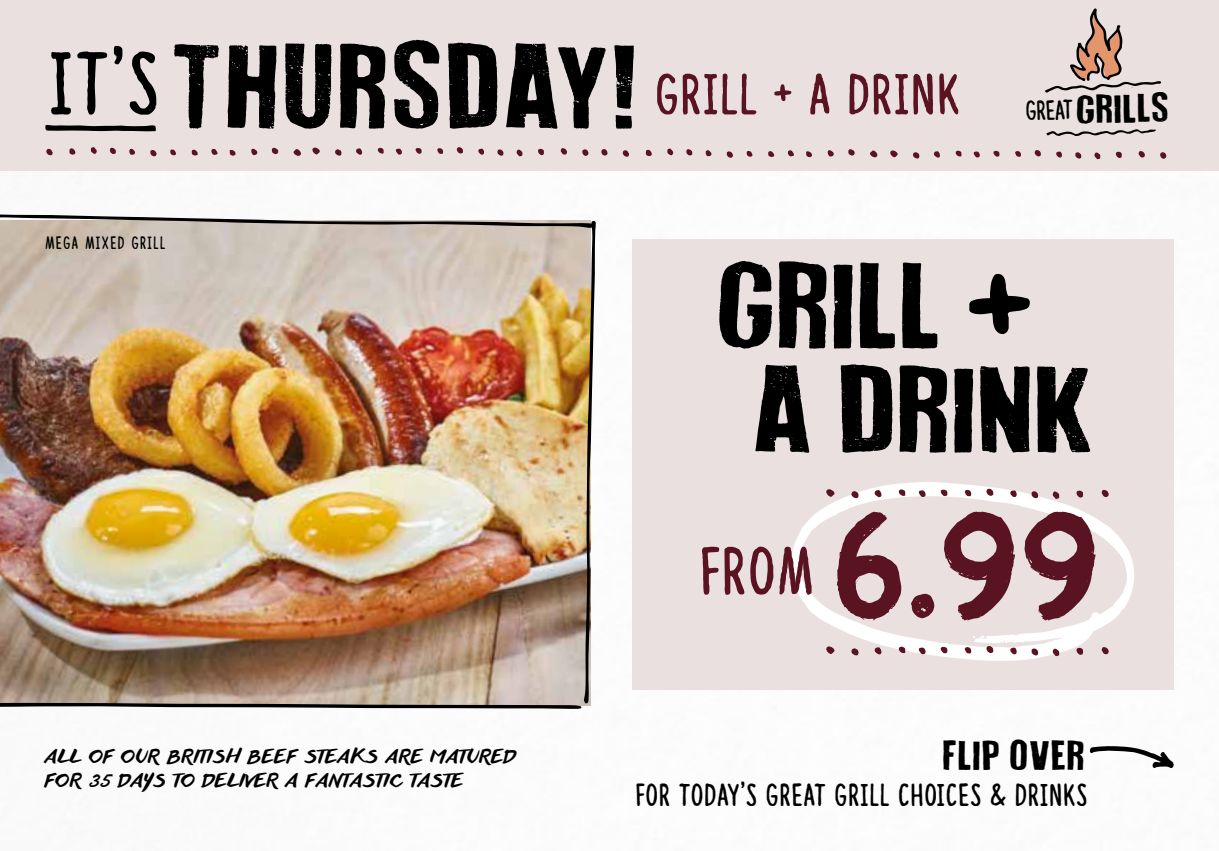
<style>
.page{position:relative;width:1219px;height:851px;background:#fff}
.page>*{position:absolute;margin:0;border:0;box-sizing:border-box;transform-origin:0 0}
.t1{font:158px "Fibre Vintage";color:#591321}
.t2{font:94.6px/104px "How To Disappear";letter-spacing:.04em;color:#000}
.t3{font:92.2px "How To Disappear";letter-spacing:.06em;color:#000}
.t4{font:90.2px "Lazingonasunnyafternoon";color:#000}
.t5{font:68.6px "Lazingonasunnyafternoon";color:#591321}
.t6{font:58.4px "Lazingonasunnyafternoon";letter-spacing:.04em;color:#591321}
.t7{font:32px "Lazingonasunnyafternoon";letter-spacing:.04em;color:#000}
.t8{font:32px "How To Disappear";letter-spacing:.06em;color:#000}
.t9{font:31px "How To Disappear";color:#000}
.t10{font:27.8px "Lazingonasunnyafternoon";color:#000}
.t11{font:18px/24px "Anothershabby";letter-spacing:.08em;color:#000}
.t12{font:18px "Lazingonasunnyafternoon";letter-spacing:.08em;color:#000}
.s1{font-family:"Lazingonasunnyafternoon";font-size:208.4px}
.s2{font-family:"Art Brush"}
</style>
<div class="page">
<img style="left:0;top:214px;width:596px;height:495px">
<div style="left:0;top:0;width:1219px;height:170px;background:#eae0e0"></div>
<div style="left:632px;top:240px;width:542px;height:449px;background:#eae0e0"></div>
<svg style="left:1089px;top:746px;width:85px;height:22px"></svg>
<svg style="left:45px;top:124px;width:111px;height:8px"></svg>
<svg style="left:1045px;top:8px;width:116px;height:85px"></svg>
<svg style="left:1046px;top:129px;width:110px;height:7px"></svg>
<svg style="left:150px;top:150px;width:7px;height:7px"></svg>
<svg style="left:293px;top:149px;width:8px;height:7px"></svg>
<svg style="left:229px;top:149px;width:7px;height:7px"></svg>
<svg style="left:191px;top:149px;width:7px;height:7px"></svg>
<svg style="left:170px;top:149px;width:6px;height:7px"></svg>
<svg style="left:46px;top:148px;width:7px;height:8px"></svg>
<svg style="left:251px;top:148px;width:7px;height:7px"></svg>
<svg style="left:211px;top:148px;width:7px;height:7px"></svg>
<svg style="left:129px;top:148px;width:6px;height:7px"></svg>
<svg style="left:69px;top:148px;width:7px;height:7px"></svg>
<svg style="left:271px;top:147px;width:8px;height:7px"></svg>
<svg style="left:109px;top:147px;width:7px;height:7px"></svg>
<svg style="left:91px;top:147px;width:6px;height:7px"></svg>
<svg style="left:727px;top:151px;width:6px;height:7px"></svg>
<svg style="left:870px;top:150px;width:7px;height:7px"></svg>
<svg style="left:806px;top:151px;width:6px;height:6px"></svg>
<svg style="left:768px;top:151px;width:6px;height:6px"></svg>
<svg style="left:746px;top:151px;width:6px;height:6px"></svg>
<svg style="left:623px;top:150px;width:6px;height:7px"></svg>
<svg style="left:827px;top:150px;width:7px;height:6px"></svg>
<svg style="left:787px;top:150px;width:7px;height:6px"></svg>
<svg style="left:705px;top:150px;width:7px;height:6px"></svg>
<svg style="left:646px;top:150px;width:6px;height:6px"></svg>
<svg style="left:601px;top:149px;width:7px;height:7px"></svg>
<svg style="left:848px;top:149px;width:7px;height:7px"></svg>
<svg style="left:686px;top:149px;width:6px;height:7px"></svg>
<svg style="left:667px;top:148px;width:6px;height:7px"></svg>
<svg style="left:456px;top:147px;width:7px;height:7px"></svg>
<svg style="left:312px;top:147px;width:8px;height:8px"></svg>
<svg style="left:377px;top:148px;width:7px;height:6px"></svg>
<svg style="left:416px;top:148px;width:6px;height:6px"></svg>
<svg style="left:437px;top:148px;width:7px;height:6px"></svg>
<svg style="left:561px;top:148px;width:6px;height:7px"></svg>
<svg style="left:356px;top:148px;width:7px;height:7px"></svg>
<svg style="left:395px;top:148px;width:7px;height:7px"></svg>
<svg style="left:478px;top:149px;width:6px;height:6px"></svg>
<svg style="left:538px;top:148px;width:6px;height:7px"></svg>
<svg style="left:582px;top:149px;width:7px;height:7px"></svg>
<svg style="left:335px;top:149px;width:7px;height:7px"></svg>
<svg style="left:497px;top:149px;width:7px;height:7px"></svg>
<svg style="left:516px;top:149px;width:7px;height:7px"></svg>
<svg style="left:1034px;top:150px;width:7px;height:7px"></svg>
<svg style="left:890px;top:150px;width:8px;height:7px"></svg>
<svg style="left:955px;top:150px;width:7px;height:7px"></svg>
<svg style="left:993px;top:150px;width:7px;height:7px"></svg>
<svg style="left:1015px;top:151px;width:6px;height:6px"></svg>
<svg style="left:1138px;top:151px;width:7px;height:7px"></svg>
<svg style="left:934px;top:151px;width:6px;height:7px"></svg>
<svg style="left:973px;top:151px;width:7px;height:7px"></svg>
<svg style="left:1056px;top:151px;width:6px;height:7px"></svg>
<svg style="left:1115px;top:151px;width:7px;height:7px"></svg>
<svg style="left:1160px;top:152px;width:7px;height:7px"></svg>
<svg style="left:913px;top:152px;width:7px;height:7px"></svg>
<svg style="left:1075px;top:152px;width:7px;height:7px"></svg>
<svg style="left:1094px;top:152px;width:6px;height:7px"></svg>
<svg style="left:791px;top:482px;width:343px;height:179px"></svg>
<svg style="left:986px;top:488px;width:7px;height:9px"></svg>
<svg style="left:826px;top:489px;width:9px;height:8px"></svg>
<svg style="left:898px;top:489px;width:8px;height:8px"></svg>
<svg style="left:941px;top:489px;width:7px;height:7px"></svg>
<svg style="left:965px;top:489px;width:7px;height:7px"></svg>
<svg style="left:1101px;top:489px;width:8px;height:8px"></svg>
<svg style="left:874px;top:490px;width:9px;height:7px"></svg>
<svg style="left:918px;top:490px;width:9px;height:8px"></svg>
<svg style="left:1010px;top:490px;width:8px;height:8px"></svg>
<svg style="left:1076px;top:489px;width:7px;height:8px"></svg>
<svg style="left:851px;top:490px;width:8px;height:8px"></svg>
<svg style="left:1031px;top:489px;width:8px;height:11px"></svg>
<svg style="left:1052px;top:491px;width:7px;height:8px"></svg>
<svg style="left:986px;top:640px;width:7px;height:15px"></svg>
<svg style="left:826px;top:646px;width:9px;height:8px"></svg>
<svg style="left:898px;top:646px;width:8px;height:8px"></svg>
<svg style="left:941px;top:646px;width:7px;height:7px"></svg>
<svg style="left:965px;top:646px;width:7px;height:7px"></svg>
<svg style="left:1101px;top:646px;width:8px;height:9px"></svg>
<svg style="left:874px;top:647px;width:9px;height:7px"></svg>
<svg style="left:918px;top:647px;width:9px;height:8px"></svg>
<svg style="left:1010px;top:647px;width:8px;height:8px"></svg>
<svg style="left:1076px;top:646px;width:7px;height:8px"></svg>
<svg style="left:851px;top:648px;width:8px;height:7px"></svg>
<svg style="left:1031px;top:646px;width:8px;height:11px"></svg>
<svg style="left:1052px;top:648px;width:7px;height:8px"></svg>
<h3 class="t4" style="left:49px;top:30px;width:111px">IT’S</h3>
<h3 class="t3" style="left:173px;top:34px;width:464px">THURSDAY!</h3>
<h3 class="t6" style="left:656px;top:60px;width:306px">GRILL + A DRINK</h3>
<h3 class="t10" style="left:1025px;top:94px;width:49px;rotate:-2deg">GREAT</h3>
<h3 class="t9" style="left:1076px;top:92px;width:93px;rotate:-1deg">GRILLS</h3>
<p class="t12" style="left:45px;top:232px;width:121px">MEGA MIXED GRILL</p>
<h2 class="t2" style="left:754px;top:253px;width:340px;text-indent:-36px">GRILL <span class="s1">+<br></span>A DRINK</h2>
<h3 class="t5" style="left:700px;top:530px;width:115px">FROM</h3>
<h1 class="t1" style="left:834px;top:509px;width:267px">6.99</h1>
<p class="t11" style="left:45px;top:744px;width:471px">ALL OF OUR BRITISH BEEF STEAKS ARE MATURED<br>FOR <span class="s2">35</span> DAYS TO DELIVER A FANTASTIC TASTE</p>
<h3 class="t8" style="left:943px;top:736px;width:143px">FLIP OVER</h3>
<h3 class="t7" style="left:636px;top:775px;width:453px">FOR TODAY’S GREAT GRILL CHOICES &amp; DRINKS</h3>
</div>
